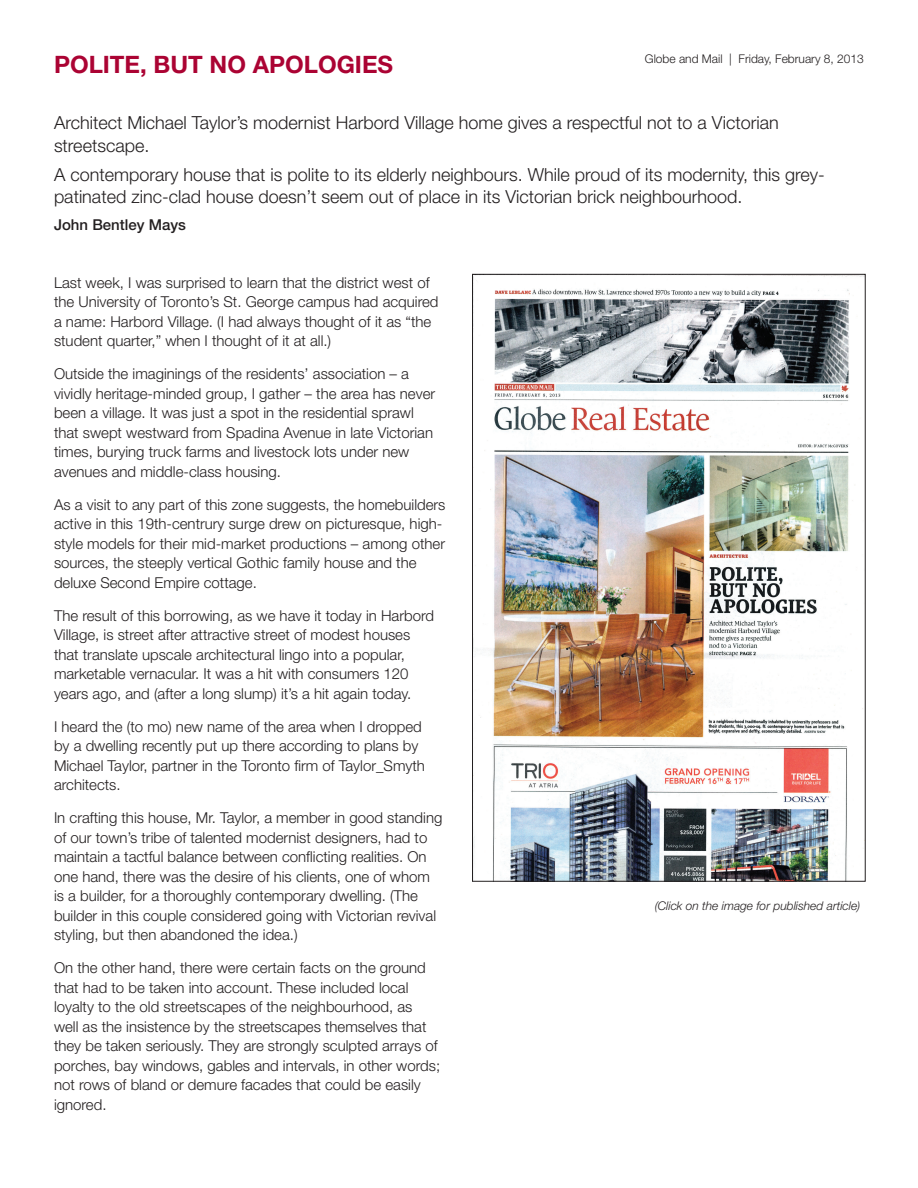
<style>
.page{position:relative;width:918px;height:1188px;background:#fff}
.page>*{position:absolute;margin:0;border:0;box-sizing:border-box;transform-origin:0 0}
.t1{font:700 24px "Helvetica Neue";color:#ab0333}
.t2{font:300 18px/22.5px "Helvetica Neue";color:#231f20}
.t3{font:300 15px/19.5px "Helvetica Neue";color:#231f20}
.t4{font:500 15px "Helvetica Neue";color:#231f20}
.t5{font:italic 300 12px "Helvetica Neue";color:#231f20}
.t6{font:300 12px "Helvetica Neue";color:#231f20}
</style>
<div class="page">
<img style="left:474px;top:276px;width:389px;height:603px">
<p class="t6" style="left:645px;top:52px;width:221px">Globe and Mail | Friday, February 8, 2013</p>
<h1 class="t1" style="left:54px;top:49px;width:341px">POLITE, BUT NO APOLOGIES</h1>
<p class="t2" style="left:54px;top:111px;width:726px">Architect Michael Taylor’s modernist Harbord Village home gives a respectful not to a Victorian streetscape.</p>
<p class="t2" style="left:54px;top:163px;width:772px">A contemporary house that is polite to its elderly neighbours. While proud of its modernity, this grey&shy;patinated zinc-clad house doesn’t seem out of place in its Victorian brick neighbourhood.</p>
<p class="t4" style="left:54px;top:215px;width:133px">John Bentley Mays</p>
<p class="t3" style="left:54px;top:272px;width:386px">Last week, I was surprised to learn that the district west of the University of Toronto’s St. George campus had acquired a name: Harbord Village. (I had always thought of it as “the student quarter,” when I thought of it at all.)</p>
<p class="t3" style="left:54px;top:364px;width:383px">Outside the imaginings of the residents’ association – a vividly heritage-minded group, I gather – the area has never been a village. It was just a spot in the residential sprawl that swept westward from Spadina Avenue in late Victorian times, burying truck farms and livestock lots under new avenues and middle-class housing.</p>
<p class="t3" style="left:54px;top:494px;width:393px">As a visit to any part of this zone suggests, the homebuilders active in this 19th-centrury surge drew on picturesque, high&shy;style models for their mid-market productions – among other sources, the steeply vertical Gothic family house and the deluxe Second Empire cottage.</p>
<p class="t3" style="left:54px;top:605px;width:382px">The result of this borrowing, as we have it today in Harbord Village, is street after attractive street of modest houses that translate upscale architectural lingo into a popular, marketable vernacular. It was a hit with consumers 120 years ago, and (after a long slump) it’s a hit again today.</p>
<p class="t3" style="left:54px;top:716px;width:372px">I heard the (to mo) new name of the area when I dropped by a dwelling recently put up there according to plans by Michael Taylor, partner in the Toronto firm of Taylor_Smyth architects.</p>
<p class="t3" style="left:54px;top:808px;width:390px">In crafting this house, Mr. Taylor, a member in good standing of our town’s tribe of talented modernist designers, had to maintain a tactful balance between conflicting realities. On one hand, there was the desire of his clients, one of whom is a builder, for a thoroughly contemporary dwelling. (The builder in this couple considered going with Victorian revival styling, but then abandoned the idea.)</p>
<p class="t3" style="left:54px;top:958px;width:388px">On the other hand, there were certain facts on the ground that had to be taken into account. These included local loyalty to the old streetscapes of the neighbourhood, as well as the insistence by the streetscapes themselves that they be taken seriously. They are strongly sculpted arrays of porches, bay windows, gables and intervals, in other words; not rows of bland or demure facades that could be easily ignored.</p>
<p class="t5" style="left:655px;top:899px;width:207px">(Click on the image for published article)</p>
</div>
